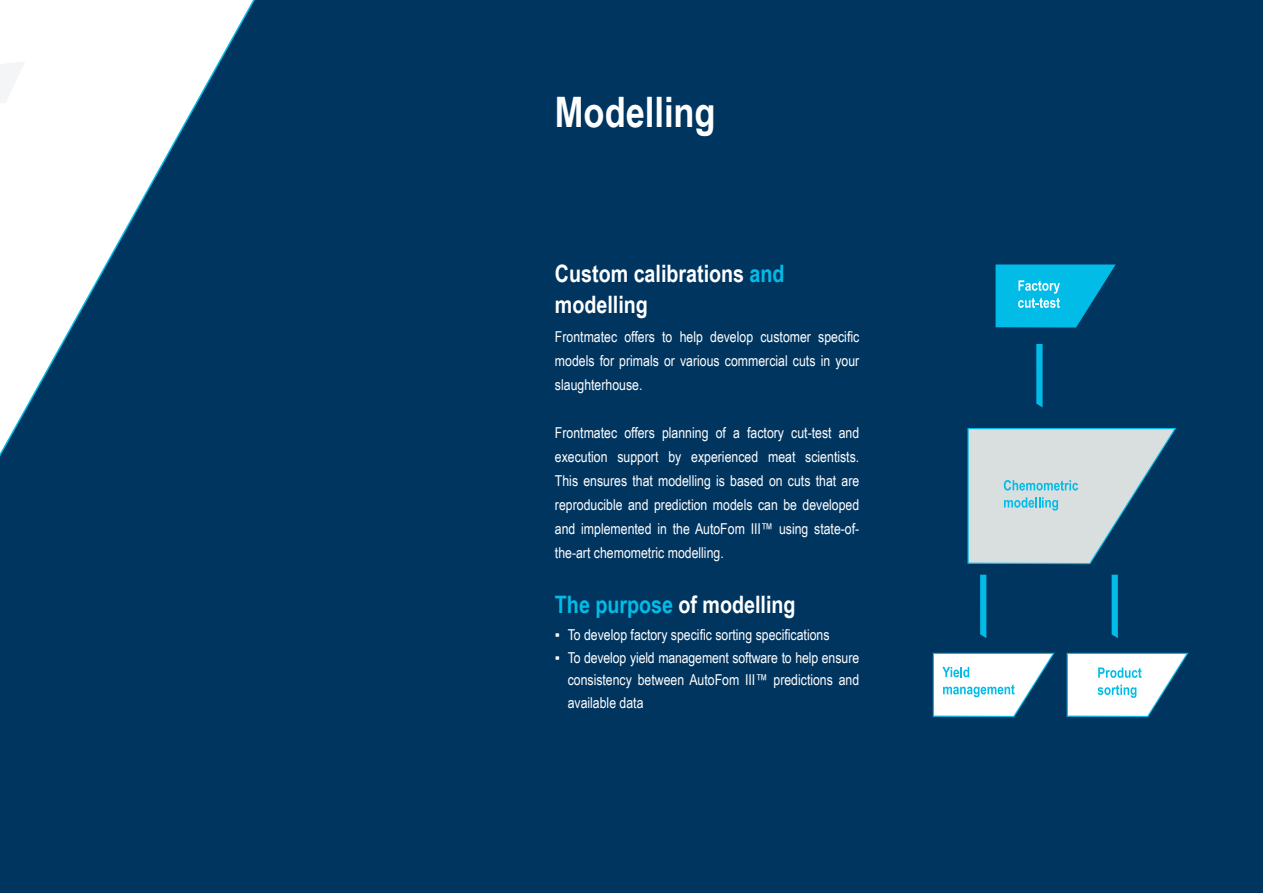
<style>
.page{position:relative;width:1263px;height:893px;background:#003560}
.page>*{position:absolute;margin:0;border:0;box-sizing:border-box;transform-origin:0 0}
.t1{font:700 42px "Arial Narrow";color:#fff}
.t2{font:700 24px/31.5px "Arial Narrow";color:#fff}
.t3{font:15px/24px "Arial Narrow";color:#fff;text-align:justify}
.s1{color:#02bce8}
</style>
<div class="page">
<svg style="left:1111px;top:575px;width:7px;height:63px"></svg>
<svg style="left:980px;top:575px;width:6px;height:63px"></svg>
<svg style="left:1036px;top:344px;width:6px;height:63px"></svg>
<svg style="left:995px;top:264px;width:121px;height:64px;background:#0ca6cf"></svg>
<svg style="left:967px;top:427px;width:210px;height:138px;background:#9db7c3"></svg>
<svg style="left:932px;top:652px;width:124px;height:66px"></svg>
<svg style="left:1066px;top:652px;width:123px;height:66px"></svg>
<h1 class="t1" style="left:555px;top:81px;width:162px">Modelling</h1>
<h2 class="t2" style="left:555px;top:257px;width:231px">Custom calibrations <span class="s1">and </span>modelling</h2>
<p class="t3" style="left:555px;top:324px;width:306px">Frontmatec offers to help develop customer specific models for primals or various commercial cuts in your slaughterhouse.</p>
<p class="t3" style="left:555px;top:420px;width:306px">Frontmatec offers planning of a factory cut-test and execution support by experienced meat scientists.<br>This ensures that modelling is based on cuts that are reproducible and prediction models can be developed and implemented in the AutoFom III™ using state-of&shy;the-art chemometric modelling.</p>
<h2 class="t2" style="left:555px;top:588px;width:242px"><span class="s1">The purpose</span> of modelling</h2>
<p class="t3" style="left:555px;top:622px;width:276px">▪ To develop factory specific sorting specifications</p>
<p class="t3" style="left:568px;top:645px;width:293px;line-height:22.5px;text-indent:-13px">▪ To develop yield management software to help ensure consistency between AutoFom III™ predictions and available data</p>
</div>
